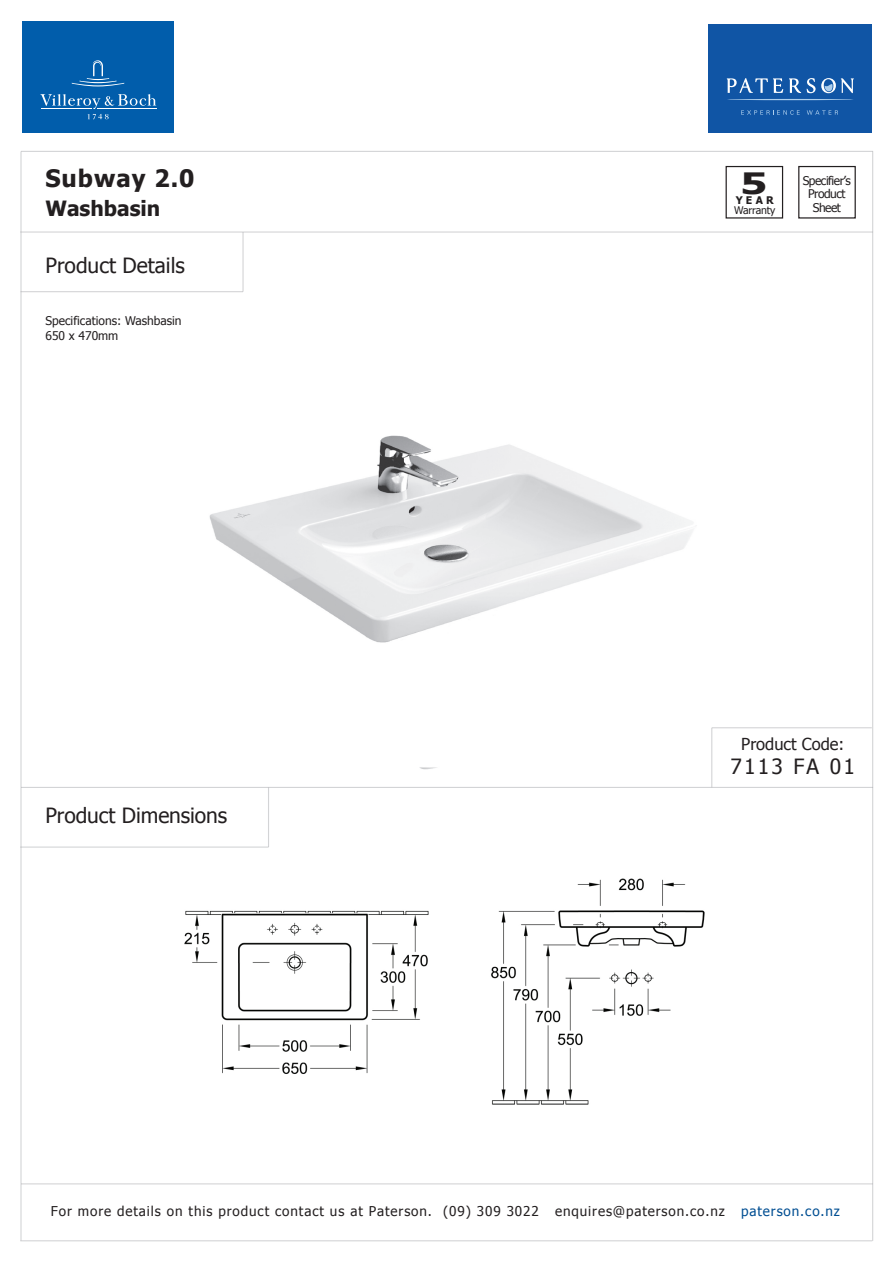
<style>
.page{position:relative;width:893px;height:1263px;background:#fff}
.page>*{position:absolute;margin:0;border:0;box-sizing:border-box;transform-origin:0 0}
.t1{font:700 29.4px "Tahoma";color:#231f20;scale:1.43 1}
.t2{font:700 24px "Tahoma";letter-spacing:.04em;color:#231f20}
.t3{font:21px "Tahoma";color:#231f20}
.t4{font:700 21px "Tahoma";color:#231f20}
.t5{font:16.5px "Tahoma";color:#231f20}
.t6{font:13.5px "Tahoma";letter-spacing:.065em;color:#231f20}
.t7{font:12px/15px "Tahoma";color:#231f20}
.t8{font:12px/13.5px "Tahoma";letter-spacing:-.04em;color:#231f20;text-align:center}
.t9{font:10.5px "Tahoma";letter-spacing:-.02em;color:#231f20}
.t10{font:700 10.5px "Tahoma";color:#231f20}
.s1{color:#004e92}
</style>
<div class="page">
<img style="left:184px;top:878px;width:521px;height:227px">
<img style="left:209px;top:436px;width:484px;height:333px">
<div style="left:726px;top:166px;width:57px;height:53px;background:#fff;border:1px solid #231f20"></div>
<div style="left:708px;top:24px;width:164px;height:108px;background:#1055a5"></div>
<hr style="left:727px;top:99px;width:127px;height:1px;background:#adceec;border-radius:50%">
<svg style="left:789px;top:78px;width:12px;height:15px"></svg>
<svg style="left:807px;top:78px;width:47px;height:15px"></svg>
<svg style="left:727px;top:78px;width:56px;height:15px"></svg>
<svg style="left:741px;top:110px;width:59px;height:5px"></svg>
<svg style="left:807px;top:110px;width:31px;height:5px"></svg>
<div style="left:22px;top:21px;width:152px;height:111px;background:#015dab"></div>
<svg style="left:72px;top:60px;width:52px;height:26px"></svg>
<svg style="left:40px;top:94px;width:116px;height:25px"></svg>
<hr style="left:21px;top:787px;width:852px;height:1px;background:#a8a9ad">
<hr style="left:21px;top:1183px;width:852px;height:1px;background:#a8a9ad">
<hr style="left:20px;top:1240px;width:852px;height:1px;background:#a8a9ad">
<hr style="left:20px;top:231px;width:853px;height:2px;background:#a8a9ad">
<hr style="left:20px;top:846px;width:249px;height:2px;background:#a8a9ad">
<hr style="left:268px;top:787px;width:1px;height:60px;background:#a8a9ad">
<hr style="left:242px;top:232px;width:2px;height:60px;background:#a8a9ad">
<hr style="left:21px;top:291px;width:222px;height:1px;background:#a8a9ad">
<hr style="left:21px;top:151px;width:852px;height:1px;background:#a8a9ad">
<div style="left:798px;top:166px;width:58px;height:53px;background:#fff;border:1px solid #231f20"></div>
<hr style="left:711px;top:728px;width:1px;height:59px;background:#a8a9ad">
<hr style="left:712px;top:727px;width:160px;height:1px;background:#a8a9ad">
<hr style="left:20px;top:151px;width:2px;height:1090px;background:#a8a9ad">
<hr style="left:872px;top:151px;width:1px;height:1090px;background:#a8a9ad">
<h2 class="t2" style="left:45px;top:161px;width:151px">Subway 2.0</h2>
<h3 class="t4" style="left:45px;top:194px;width:116px">Washbasin</h3>
<h3 class="t3" style="left:45px;top:251px;width:141px">Product Details</h3>
<p class="t7" style="left:45px;top:313px;width:138px">Specifications: Washbasin<br>650 x 470mm</p>
<h3 class="t3" style="left:45px;top:801px;width:183px">Product Dimensions</h3>
<h1 class="t1" style="left:740px;top:162px;width:20px">5</h1>
<p class="t9" style="left:734px;top:203px;width:43px">Warranty</p>
<p class="t10" style="left:736px;top:192px;width:39px">YEAR</p>
<p class="t8" style="left:803px;top:173px;width:50px">Specifier’s<br>Product<br>Sheet</p>
<p class="t5" style="left:741px;top:733px;width:105px">Product Code:</p>
<h3 class="t3" style="left:731px;top:752px;width:126px">7113 FA 01</h3>
<p class="t6" style="left:51px;top:1202px;width:791px">For more details on this product contact us at Paterson. (09) 309 3022 enquires@paterson.co.nz <span class="s1">paterson.co.nz</span></p>
</div>
